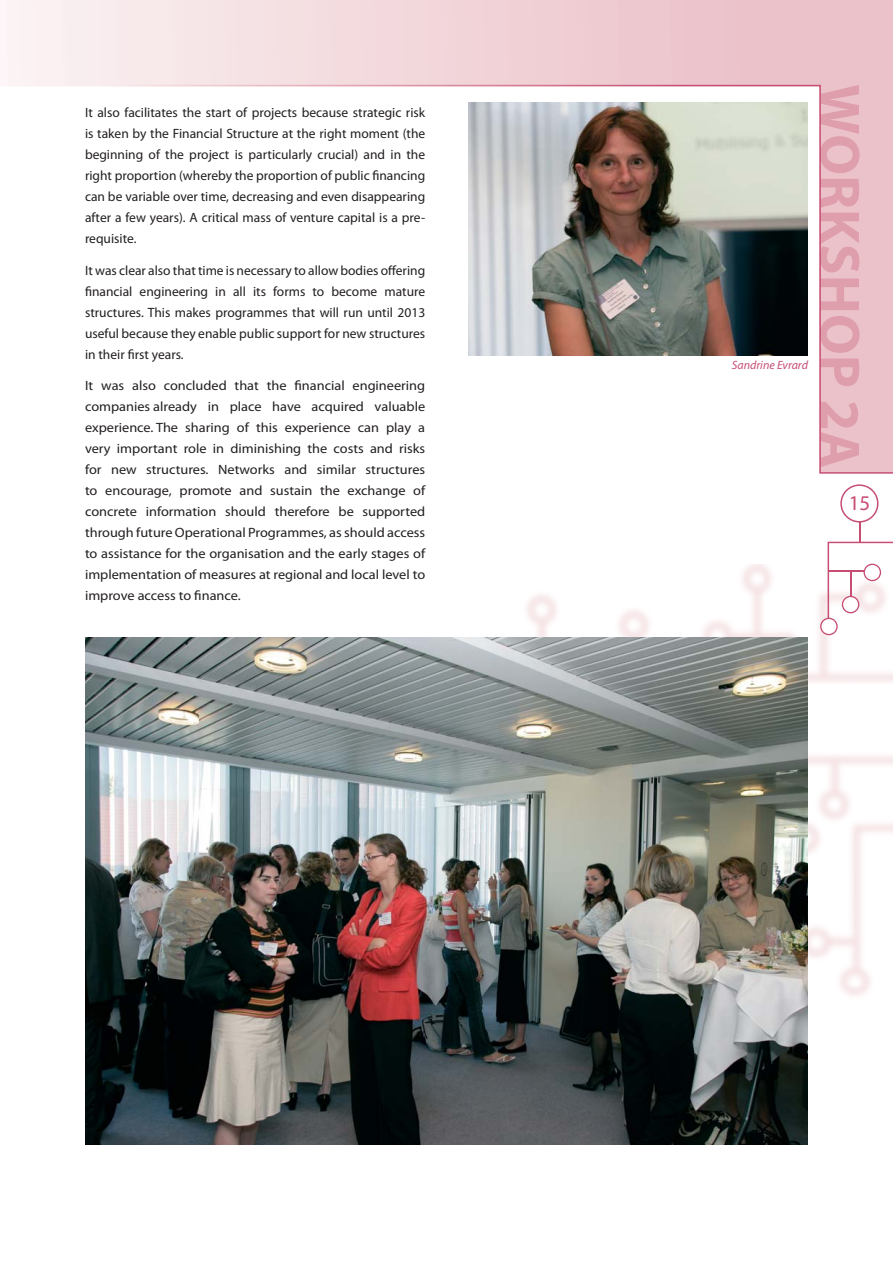
<style>
.page{position:relative;width:893px;height:1263px;background:#fff}
.page>*{position:absolute;margin:0;border:0;box-sizing:border-box;transform-origin:0 0}
.t1{font:700 57px "Myriad Pro";color:#df9eac}
.t2{font:21px "Myriad Pro";color:#c74e73}
.t3{font:13.5px/21px "Myriad Pro";color:#231f20;text-align:justify}
.t4{font:13.5px/21px "Myriad Pro";color:#231f20;text-align:justify;scale:1.06 1}
.t5{font:italic 12px "Myriad Pro";color:#c74e73}
</style>
<div class="page">
<img style="left:494px;top:565px;width:399px;height:431px">
<div style="left:0;top:0;width:893px;height:473px;background:linear-gradient(to right,#fbf2f2,#e9bac2)"></div>
<svg style="left:0;top:86px;width:101px;height:387px"></svg>
<hr style="left:859px;top:519px;width:2px;height:23px;background:#c74e73">
<svg style="left:840px;top:484px;width:38px;height:39px"></svg>
<svg style="left:820px;top:542px;width:73px;height:93px"></svg>
<svg style="left:101px;top:85px;width:792px;height:389px"></svg>
<img style="left:468px;top:102px;width:340px;height:253px">
<img style="left:85px;top:638px;width:723px;height:507px">
<p class="t3" style="left:85px;top:103px;width:342px">It also facilitates the start of projects because strategic risk is taken by the Financial Structure at the right moment (the beginning of the project is particularly crucial) and in the right proportion (whereby the proportion of public financing can be variable over time, decreasing and even disappearing after a few years). A critical mass of venture capital is a pre&shy;requisite.</p>
<p class="t3" style="left:85px;top:260px;width:342px">It was clear also that time is necessary to allow bodies offering financial engineering in all its forms to become mature structures. This makes programmes that will run until 2013 useful because they enable public support for new structures in their first years.</p>
<p class="t4" style="left:85px;top:376px;width:322px">It was also concluded that the financial engineering companies already in place have acquired valuable experience. The sharing of this experience can play a very important role in diminishing the costs and risks for new structures. Networks and similar structures to encourage, promote and sustain the exchange of concrete information should therefore be supported through future Operational Programmes, as should access to assistance for the organisation and the early stages of implementation of measures at regional and local level to improve access to finance.</p>
<p class="t5" style="left:732px;top:360px;width:78px">Sandrine Evrard</p>
<h1 class="t1" style="left:861px;top:84px;width:386px;rotate:90deg">WORKSHOP 2A</h1>
<h2 class="t2" style="left:849px;top:495px;width:23px">15</h2>
</div>
